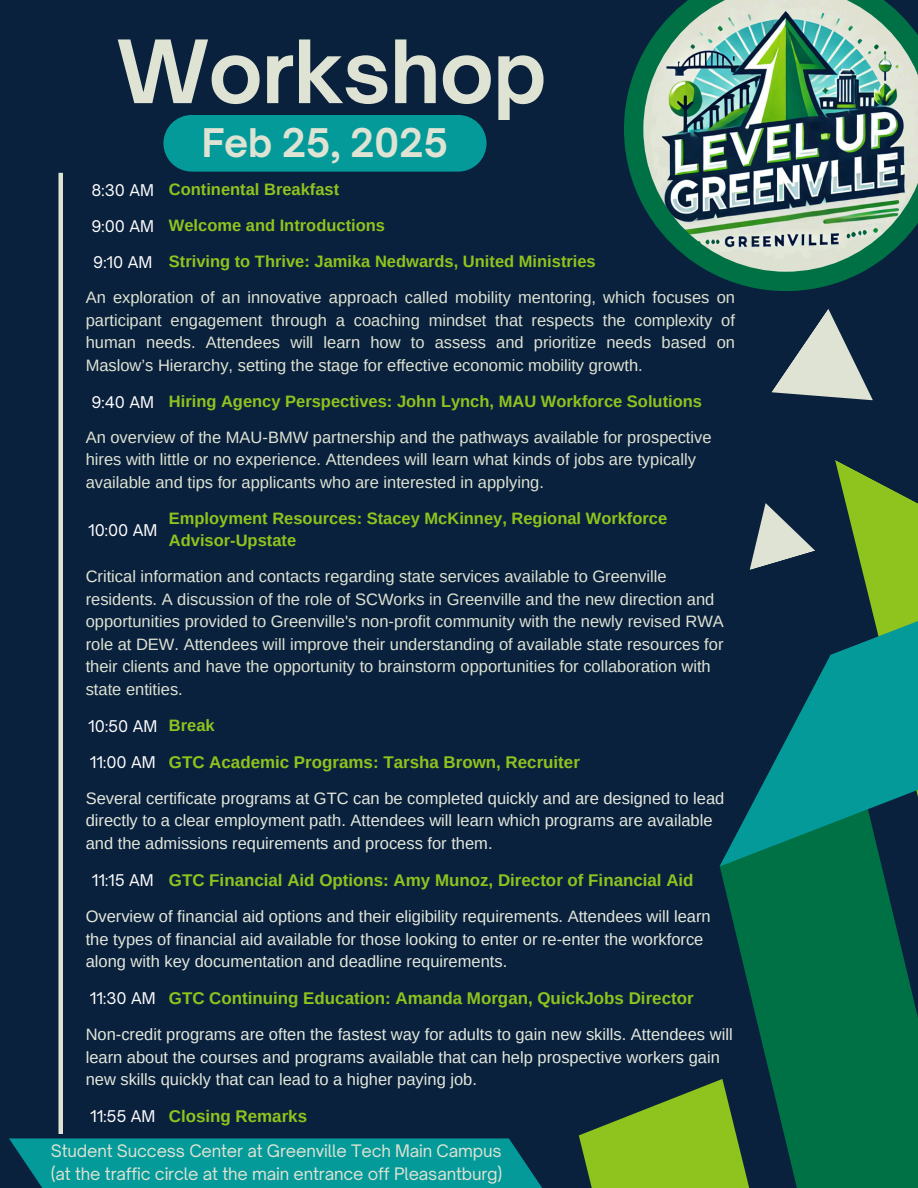
<style>
.page{position:relative;width:918px;height:1188px;background:#0a213d}
.page>*{position:absolute;margin:0;border:0;box-sizing:border-box;transform-origin:0 0}
.t1{font:700 83.4px "Open Sauce One";letter-spacing:-.01em;color:#dee3d3}
.t2{font:700 37.8px "Open Sauce One";letter-spacing:-.01em;color:#dee3d3}
.t3{font:700 16.95px "Arimo";color:#8fc31e}
.t4{font:16.5px/22.5px "Arimo";color:#dee3d3}
.t5{font:16.5px/22.5px "Arimo";color:#e3e8dc}
.t6{font:700 16.5px/22.5px "Arimo";color:#8fc31e}
.t7{font:16.5px "Open Sauce One";letter-spacing:-.01em;color:#dee3d3}
.t8{font:15.45px "Open Sauce One";color:#fff}
</style>
<div class="page">
<svg style="left:835px;top:460px;width:76px;height:40px"></svg>
<svg style="left:578px;top:866px;width:340px;height:322px"></svg>
<svg style="left:720px;top:500px;width:198px;height:535px"></svg>
<svg style="left:624px;top:53px;width:238px;height:238px"></svg>
<img style="left:643px;top:0;width:275px;height:272px">
<div style="left:163px;top:115px;width:323px;height:57px;background:#049a9a"></div>
<svg style="left:750px;top:503px;width:65px;height:67px"></svg>
<svg style="left:771px;top:309px;width:102px;height:91px"></svg>
<div style="left:58px;top:173px;width:5px;height:961px;background:#dee3d3"></div>
<svg style="left:9px;top:1138px;width:660px;height:50px;background:#158f7e"></svg>
<p class="t1" style="left:116px;top:20px;width:432px">Workshop</p>
<p class="t2" style="left:202px;top:120px;width:248px">Feb 25, 2025</p>
<p class="t8" style="left:92px;top:181px;width:64px">8:30 AM</p>
<h1 class="t6" style="left:169px;top:178px;width:172px">Continental Breakfast</h1>
<h2 class="t8" style="left:92px;top:217px;width:64px">9:00 AM</h2>
<p class="t6" style="left:169px;top:214px;width:218px">Welcome and Introductions</p>
<p class="t8" style="left:93px;top:253px;width:61px">9:10 AM</p>
<p class="t6" style="left:169px;top:250px;width:428px">Striving to Thrive: Jamika Nedwards, United Ministries</p>
<p class="t4" style="left:86px;top:286px;width:651px;text-align:justify">An exploration of an innovative approach called mobility mentoring, which focuses on participant engagement through a coaching mindset that respects the complexity of human needs. Attendees will learn how to assess and prioritize needs based on Maslow’s Hierarchy, setting the stage for effective economic mobility growth.</p>
<p class="t8" style="left:92px;top:392px;width:64px">9:40 AM</p>
<p class="t6" style="left:169px;top:390px;width:535px">Hiring Agency Perspectives: John Lynch, MAU Workforce Solutions</p>
<p class="t4" style="left:86px;top:426px;width:627px">An overview of the MAU-BMW partnership and the pathways available for prospective hires with little or no experience. Attendees will learn what kinds of jobs are typically available and tips for applicants who are interested in applying.</p>
<p class="t8" style="left:88px;top:521px;width:71px">10:00 AM</p>
<p class="t6" style="left:169px;top:507px;width:500px">Employment Resources: Stacey McKinney, Regional Workforce<br>Advisor-Upstate</p>
<p class="t4" style="left:86px;top:565px;width:640px">Critical information and contacts regarding state services available to Greenville residents. A discussion of the role of SCWorks in Greenville and the new direction and opportunities provided to Greenville's non-profit community with the newly revised RWA role at DEW. Attendees will improve their understanding of available state resources for their clients and have the opportunity to brainstorm opportunities for collaboration with state entities.</p>
<p class="t8" style="left:88px;top:716px;width:71px">10:50 AM</p>
<p class="t6" style="left:169px;top:714px;width:47px">Break</p>
<p class="t8" style="left:90px;top:752px;width:67px">11:00 AM</p>
<p class="t3" style="left:169px;top:753px;width:413px">GTC Academic Programs: Tarsha Brown, Recruiter</p>
<p class="t5" style="left:86px;top:787px;width:640px">Several certificate programs at GTC can be completed quickly and are designed to lead directly to a clear employment path. Attendees will learn which programs are available and the admissions requirements and process for them.</p>
<p class="t8" style="left:92px;top:871px;width:64px">11:15 AM</p>
<p class="t3" style="left:169px;top:871px;width:526px">GTC Financial Aid Options: Amy Munoz, Director of Financial Aid</p>
<p class="t5" style="left:86px;top:905px;width:627px">Overview of financial aid options and their eligibility requirements. Attendees will learn the types of financial aid available for those looking to enter or re-enter the workforce along with key documentation and deadline requirements.</p>
<p class="t8" style="left:90px;top:989px;width:67px">11:30 AM</p>
<p class="t3" style="left:169px;top:989px;width:526px">GTC Continuing Education: Amanda Morgan, QuickJobs Director</p>
<p class="t5" style="left:86px;top:1023px;width:649px">Non-credit programs are often the fastest way for adults to gain new skills. Attendees will learn about the courses and programs available that can help prospective workers gain new skills quickly that can lead to a higher paying job.</p>
<p class="t8" style="left:90px;top:1107px;width:67px">11:55 AM</p>
<p class="t3" style="left:169px;top:1107px;width:140px">Closing Remarks</p>
<p class="t7" style="left:51px;top:1141px;width:452px">Student Success Center at Greenville Tech Main Campus</p>
<p class="t7" style="left:51px;top:1163px;width:453px">(at the traffic circle at the main entrance off Pleasantburg)</p>
</div>
